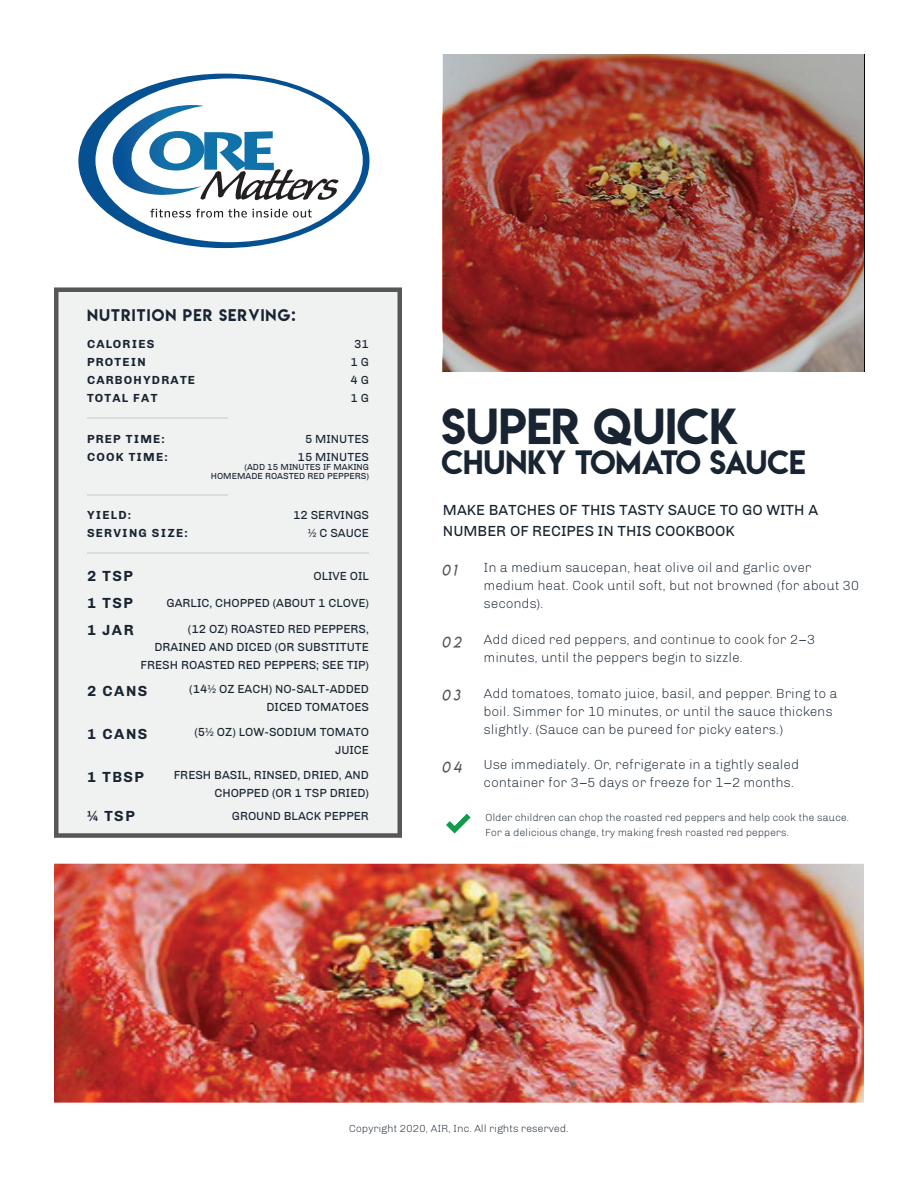
<style>
.page{position:relative;width:918px;height:1188px;background:#fff}
.page>*{position:absolute;margin:0;border:0;box-sizing:border-box;transform-origin:0 0}
.t1{font:45px "Lemon Milk";color:#182431}
.t2{font:30px "Lemon Milk";color:#182431}
.t3{font:15px/21px "Chivo";color:#182431}
.t4{font:700 15px "Chivo";letter-spacing:.1em;color:#182431}
.t5{font:15px "Lemon Milk";letter-spacing:.075em;color:#182431}
.t6{font:15px "Lemon Milklightitalic";letter-spacing:.2em;color:#565656}
.t7{font:300 13.5px/18px "Chivo";color:#182431}
.t8{font:12px/18px "Chivo";color:#182431;text-align:right}
.t9{font:700 12px/18px "Chivo";letter-spacing:.1em;color:#182431}
.t10{font:300 10.5px/15px "Chivo";color:#182431}
.t11{font:9px/9px "Chivo";color:#182431;text-align:right}
</style>
<div class="page">
<div style="left:54px;top:287px;width:348px;height:551px;background:#f0f1f1"></div>
<hr style="left:87px;top:418px;width:141px;height:1px;background:#dcdbda">
<hr style="left:87px;top:552px;width:282px;height:2px;background:#dcdbda">
<hr style="left:87px;top:494px;width:141px;height:1px;background:#dcdbda">
<svg style="left:446px;top:814px;width:25px;height:20px"></svg>
<img style="left:443px;top:54px;width:421px;height:317px">
<img style="left:54px;top:864px;width:810px;height:239px">
<div style="left:78px;top:74px;width:292px;height:174px;background:#055091;border-radius:50%"></div>
<div style="left:95px;top:78px;width:268px;height:164px;background:#fff;border-radius:50%"></div>
<svg style="left:150px;top:209px;width:162px;height:9px"></svg>
<svg style="left:112px;top:105px;width:226px;height:95px"></svg>
<p class="t5" style="left:87px;top:305px;width:210px">NUTRITION PER SERVING:</p>
<p class="t9" style="left:87px;top:335px;width:110px">CALORIES<br>PROTEIN<br>CARBOHYDRATE<br>TOTAL FAT</p>
<p class="t8" style="left:351px;top:335px;width:20px;text-align:center">31<br>1 G<br>4 G<br>1 G</p>
<p class="t9" style="left:87px;top:429px;width:82px">PREP TIME:<br>COOK TIME:</p>
<p class="t8" style="left:298px;top:430px;width:73px">5 MINUTES<br>15 MINUTES</p>
<p class="t11" style="left:211px;top:462px;width:160px">(ADD 15 MINUTES IF MAKING<br>HOMEMADE ROASTED RED PEPPERS)</p>
<p class="t9" style="left:87px;top:506px;width:102px">YIELD:<br>SERVING SIZE:</p>
<p class="t4" style="left:87px;top:567px;width:47px">2 TSP</p>
<p class="t8" style="left:314px;top:567px;width:57px">OLIVE OIL</p>
<p class="t4" style="left:87px;top:594px;width:47px">1 TSP</p>
<p class="t8" style="left:167px;top:590px;width:204px;line-height:25.8px">GARLIC, CHOPPED (ABOUT 1 CLOVE) (12 OZ) ROASTED RED PEPPERS,</p>
<p class="t8" style="left:141px;top:638px;width:230px">DRAINED AND DICED (OR SUBSTITUTE<br>FRESH ROASTED RED PEPPERS; SEE TIP)</p>
<h1 class="t1" style="left:442px;top:395px;width:299px">SUPER QUICK</h1>
<h2 class="t2" style="left:442px;top:441px;width:365px">CHUNKY TOMATO SAUCE</h2>
<p class="t8" style="left:293px;top:506px;width:77px">12 SERVINGS ½ C SAUCE</p>
<p class="t3" style="left:443px;top:499px;width:377px">MAKE BATCHES OF THIS TASTY SAUCE TO GO WITH A<br>NUMBER OF RECIPES IN THIS COOKBOOK</p>
<p class="t6" style="left:441px;top:561px;width:16px">01</p>
<p class="t7" style="left:484px;top:559px;width:377px">In a medium saucepan, heat olive oil and garlic over medium heat. Cook until soft, but not browned (for about 30 seconds).</p>
<p class="t6" style="left:441px;top:632px;width:21px">02</p>
<p class="t7" style="left:484px;top:630px;width:333px">Add diced red peppers, and continue to cook for 2–3 minutes, until the peppers begin to sizzle.</p>
<p class="t6" style="left:441px;top:686px;width:20px">03</p>
<p class="t7" style="left:484px;top:684px;width:355px">Add tomatoes, tomato juice, basil, and pepper. Bring to a boil. Simmer for 10 minutes, or until the sauce thickens slightly. (Sauce can be pureed for picky eaters.)</p>
<p class="t6" style="left:441px;top:758px;width:21px">04</p>
<p class="t7" style="left:484px;top:756px;width:317px">Use immediately. Or, refrigerate in a tightly sealed container for 3–5 days or freeze for 1–2 months.</p>
<p class="t10" style="left:486px;top:810px;width:365px">Older children can chop the roasted red peppers and help cook the sauce.<br>For a delicious change, try making fresh roasted red peppers.</p>
<p class="t4" style="left:87px;top:621px;width:48px">1 JAR</p>
<p class="t8" style="left:189px;top:680px;width:181px">(14½ OZ EACH) NO-SALT-ADDED<br>DICED TOMATOES</p>
<p class="t4" style="left:87px;top:682px;width:62px">2 CANS</p>
<p class="t8" style="left:194px;top:723px;width:176px">(5½ OZ) LOW-SODIUM TOMATO<br>JUICE</p>
<p class="t4" style="left:87px;top:725px;width:62px">1 CANS</p>
<p class="t8" style="left:174px;top:766px;width:197px">FRESH BASIL, RINSED, DRIED, AND<br>CHOPPED (OR 1 TSP DRIED)</p>
<p class="t4" style="left:87px;top:768px;width:58px">1 TBSP</p>
<p class="t4" style="left:87px;top:807px;width:49px">¼ TSP</p>
<p class="t8" style="left:232px;top:807px;width:139px">GROUND BLACK PEPPER</p>
<p class="t10" style="left:349px;top:1121px;width:221px">Copyright 2020, AIR, Inc. All rights reserved.</p>
</div>
